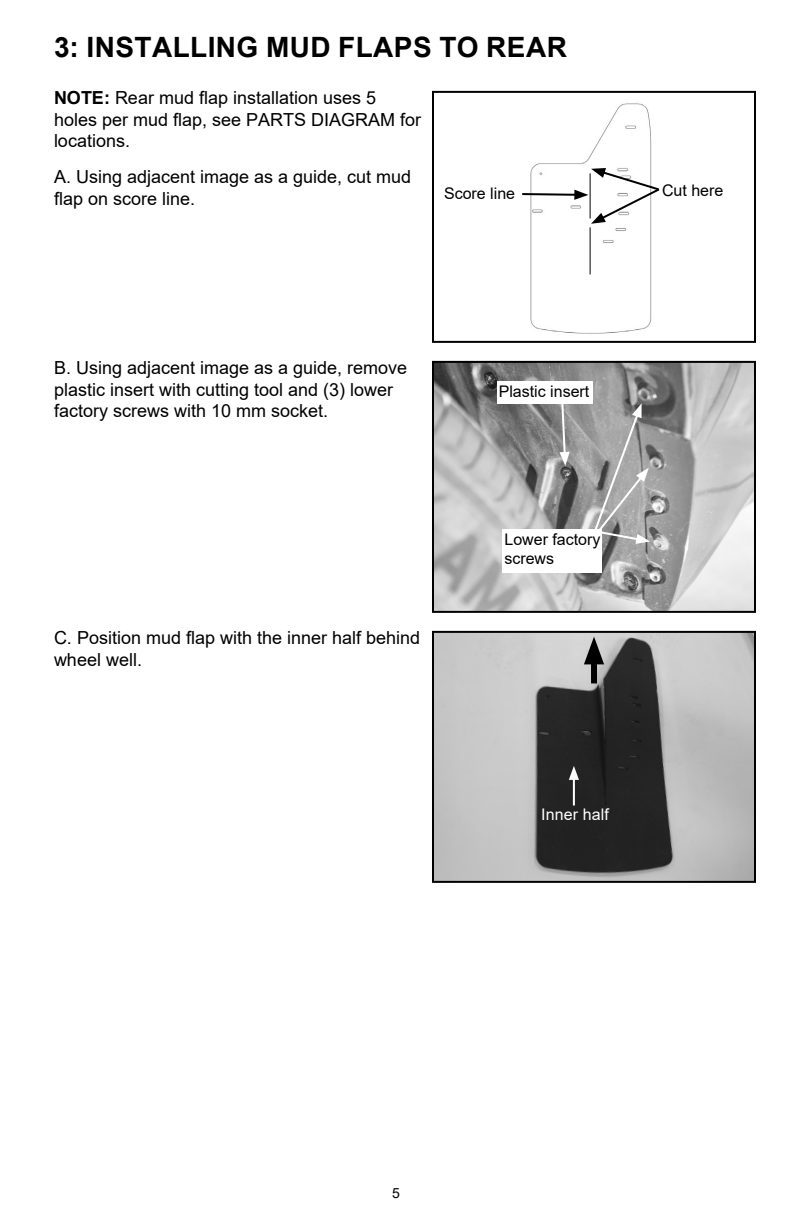
<style>
.page{position:relative;width:792px;height:1224px;background:#fff}
.page>*{position:absolute;margin:0;border:0;box-sizing:border-box;transform-origin:0 0}
.t1{font:700 28px "Arial";letter-spacing:.015em;color:#000}
.t2{font:18px/21.6px "Arial";color:#000}
.t3{font:16px/19.2px "Arial";color:#000}
.t4{font:16px "Arial";letter-spacing:.01em;color:#fff}
.t5{font:14px "Arial";color:#000}
.s1{font-weight:700}
</style>
<div class="page">
<img style="left:530px;top:103px;width:122px;height:231px">
<div style="left:432px;top:91px;width:324px;height:252px;border:2px solid #000"></div>
<hr style="left:590px;top:173px;width:1px;height:101px;background:#000">
<div style="left:582px;top:218px;width:13px;height:9px;border:2px solid #fff;border-radius:3px"></div>
<svg style="left:522px;top:168px;width:138px;height:56px"></svg>
<img style="left:435px;top:364px;width:318px;height:246px">
<div style="left:432px;top:361px;width:324px;height:252px;border:2px solid #000"></div>
<div style="left:503px;top:529px;width:99px;height:44px;background:#fff"></div>
<svg style="left:592px;top:403px;width:58px;height:141px;background:#a6a6a6"></svg>
<div style="left:497px;top:381px;width:96px;height:22px;background:#fff"></div>
<svg style="left:560px;top:403px;width:10px;height:63px"></svg>
<img style="left:435px;top:634px;width:318px;height:246px">
<div style="left:432px;top:631px;width:324px;height:252px;border:2px solid #000"></div>
<div style="left:591px;top:653px;width:6px;height:30px;background:#000"></div>
<svg style="left:584px;top:637px;width:20px;height:27px"></svg>
<hr style="left:573px;top:777px;width:2px;height:28px;background:#fff">
<svg style="left:569px;top:766px;width:10px;height:14px"></svg>
<h1 class="t1" style="left:54px;top:28px;width:514px">3: INSTALLING MUD FLAPS TO REAR</h1>
<p class="t2" style="left:54px;top:87px;width:369px"><span class="s1">NOTE:</span> Rear mud flap installation uses 5 holes per mud flap, see PARTS DIAGRAM for locations.</p>
<p class="t2" style="left:54px;top:166px;width:359px">A. Using adjacent image as a guide, cut mud flap on score line.</p>
<p class="t3" style="left:444px;top:184px;width:73px">Score line</p>
<p class="t3" style="left:662px;top:180px;width:63px">Cut here</p>
<p class="t2" style="left:54px;top:357px;width:355px">B. Using adjacent image as a guide, remove plastic insert with cutting tool and (3) lower factory screws with 10 mm socket.</p>
<p class="t2" style="left:54px;top:627px;width:368px">C. Position mud flap with the inner half behind wheel well.</p>
<p class="t3" style="left:499px;top:381px;width:92px">Plastic insert</p>
<p class="t3" style="left:504px;top:530px;width:98px">Lower factory screws</p>
<p class="t4" style="left:541px;top:803px;width:69px">Inner half</p>
<p class="t5" style="left:392px;top:1184px;width:9px">5</p>
</div>
